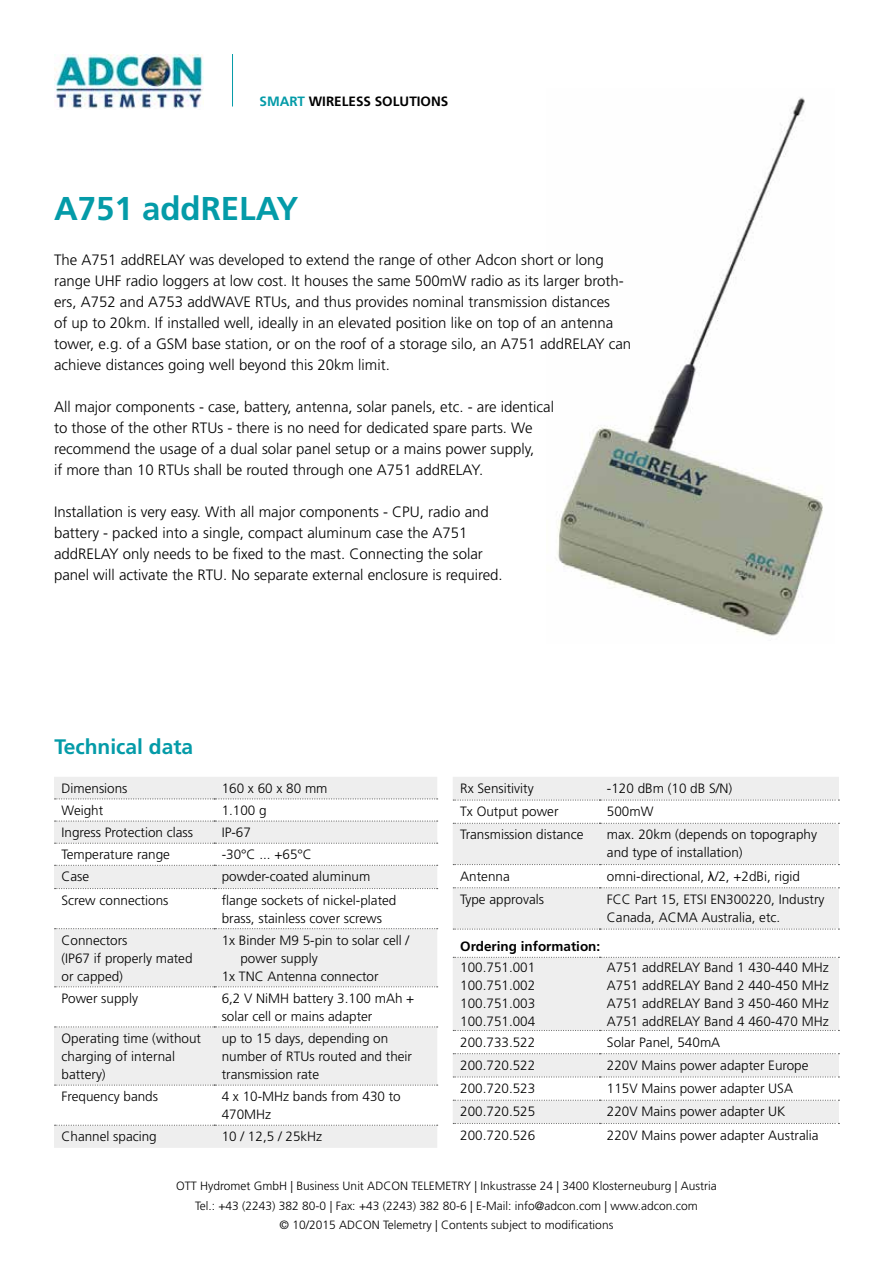
<style>
.page{position:relative;width:893px;height:1263px;background:#fff}
.page>*{position:absolute;margin:0;border:0;box-sizing:border-box;transform-origin:0 0}
.t1{font:700 33px "Frutiger";color:#049ba8}
.t2{font:700 21px "Frutiger";color:#049ba8}
.t3{font:300 15px/21px "Frutiger";color:#000}
.t4{font:300 13.5px/18px "Frutiger";color:#000}
.t5{font:700 13.5px "Frutiger";color:#000}
.t6{font:300 12px/19.5px "Frutiger";color:#000;text-align:center}
.s1{color:#049ba8}
.s2{font-family:"Arial";font-weight:400}
</style>
<div class="page">
<img style="left:557px;top:97px;width:266px;height:539px">
<img style="left:54px;top:54px;width:149px;height:55px">
<div style="left:54px;top:777px;width:383px;height:371px;background:#eee"></div>
<svg style="left:54px;top:799px;width:383px;height:326px;fill:#eee"></svg>
<svg style="left:55px;top:820px;width:383px;height:2px"></svg>
<svg style="left:55px;top:843px;width:383px;height:1px"></svg>
<svg style="left:55px;top:865px;width:383px;height:1px"></svg>
<svg style="left:55px;top:888px;width:383px;height:1px"></svg>
<svg style="left:55px;top:928px;width:383px;height:1px"></svg>
<svg style="left:55px;top:986px;width:383px;height:1px"></svg>
<svg style="left:55px;top:1026px;width:383px;height:1px"></svg>
<svg style="left:55px;top:1084px;width:383px;height:2px"></svg>
<svg style="left:55px;top:1125px;width:383px;height:1px"></svg>
<svg style="left:55px;top:798px;width:383px;height:1px"></svg>
<hr style="left:232px;top:54px;width:1px;height:53px;background:#049ba8">
<div style="left:453px;top:777px;width:386px;height:22px;background:#eee"></div>
<svg style="left:453px;top:822px;width:386px;height:301px;fill:#eee"></svg>
<svg style="left:453px;top:799px;width:386px;height:2px"></svg>
<svg style="left:453px;top:823px;width:386px;height:1px"></svg>
<svg style="left:453px;top:864px;width:386px;height:1px"></svg>
<svg style="left:453px;top:887px;width:386px;height:1px"></svg>
<svg style="left:453px;top:928px;width:386px;height:2px"></svg>
<svg style="left:453px;top:957px;width:386px;height:1px"></svg>
<svg style="left:453px;top:1030px;width:386px;height:1px"></svg>
<svg style="left:453px;top:1053px;width:386px;height:1px"></svg>
<svg style="left:453px;top:1076px;width:386px;height:1px"></svg>
<svg style="left:453px;top:1100px;width:386px;height:1px"></svg>
<svg style="left:453px;top:1123px;width:386px;height:1px"></svg>
<p class="t5" style="left:260px;top:94px;width:190px"><span class="s1">SMART</span> WIRELESS SOLUTIONS</p>
<h1 class="t1" style="left:54px;top:189px;width:246px">A751 addRELAY</h1>
<p class="t3" style="left:54px;top:250px;width:579px">The A751 addRELAY was developed to extend the range of other Adcon short or long range UHF radio loggers at low cost. It houses the same 500mW radio as its larger broth&shy;ers, A752 and A753 addWAVE RTUs, and thus provides nominal transmission distances<br>of up to 20km. If installed well, ideally in an elevated position like on top of an antenna tower, e.g. of a GSM base station, or on the roof of a storage silo, an A751 addRELAY can achieve distances going well beyond this 20km limit.</p>
<p class="t3" style="left:54px;top:397px;width:502px">All major components - case, battery, antenna, solar panels, etc. - are identical to those of the other RTUs - there is no need for dedicated spare parts. We recommend the usage of a dual solar panel setup or a mains power supply,<br>if more than 10 RTUs shall be routed through one A751 addRELAY.</p>
<p class="t3" style="left:54px;top:502px;width:450px">Installation is very easy. With all major components - CPU, radio and battery - packed into a single, compact aluminum case the A751 addRELAY only needs to be fixed to the mast. Connecting the solar panel will activate the RTU. No separate external enclosure is required.</p>
<h2 class="t2" style="left:54px;top:734px;width:140px">Technical data</h2>
<p class="t4" style="left:62px;top:779px;width:68px">Dimensions</p>
<p class="t4" style="left:222px;top:779px;width:107px">160 x 60 x 80 mm</p>
<p class="t4" style="left:62px;top:801px;width:43px">Weight</p>
<p class="t4" style="left:222px;top:801px;width:47px">1.100 g</p>
<p class="t4" style="left:62px;top:824px;width:133px">Ingress Protection class</p>
<p class="t4" style="left:222px;top:824px;width:31px">IP-67</p>
<p class="t4" style="left:62px;top:846px;width:110px">Temperature range</p>
<p class="t4" style="left:222px;top:846px;width:92px">-30°C ... +65°C</p>
<p class="t4" style="left:62px;top:868px;width:29px">Case</p>
<p class="t4" style="left:222px;top:868px;width:150px">powder-coated aluminum</p>
<p class="t4" style="left:62px;top:891px;width:109px">Screw connections</p>
<p class="t4" style="left:222px;top:891px;width:176px">flange sockets of nickel-plated brass, stainless cover screws</p>
<p class="t4" style="left:62px;top:931px;width:133px">Connectors<br>(IP67 if properly mated or capped)</p>
<p class="t4" style="left:222px;top:931px;width:189px">1x Binder M9 5-pin to solar cell /</p>
<p class="t4" style="left:240px;top:949px;width:79px">power supply</p>
<p class="t4" style="left:222px;top:967px;width:158px">1x TNC Antenna connector</p>
<p class="t4" style="left:62px;top:989px;width:78px">Power supply</p>
<p class="t4" style="left:222px;top:989px;width:194px">6,2 V NiMH battery 3.100 mAh + solar cell or mains adapter</p>
<p class="t4" style="left:62px;top:1029px;width:141px">Operating time (without charging of internal battery)</p>
<p class="t4" style="left:222px;top:1029px;width:192px">up to 15 days, depending on number of RTUs routed and their transmission rate</p>
<p class="t4" style="left:62px;top:1088px;width:98px">Frequency bands</p>
<p class="t4" style="left:222px;top:1088px;width:181px">4 x 10-MHz bands from 430 to<br>470MHz</p>
<p class="t4" style="left:62px;top:1128px;width:97px">Channel spacing</p>
<p class="t4" style="left:222px;top:1128px;width:102px">10 / 12,5 / 25kHz</p>
<p class="t4" style="left:460px;top:779px;width:75px">Rx Sensitivity</p>
<p class="t4" style="left:607px;top:779px;width:127px">-120 dBm (10 dB S/N)</p>
<p class="t4" style="left:460px;top:803px;width:100px">Tx Output power</p>
<p class="t4" style="left:607px;top:803px;width:48px">500mW</p>
<p class="t4" style="left:460px;top:826px;width:125px">Transmission distance</p>
<p class="t4" style="left:607px;top:826px;width:212px">max. 20km (depends on topography and type of installation)</p>
<p class="t4" style="left:460px;top:867px;width:51px">Antenna</p>
<p class="t4" style="left:607px;top:867px;width:195px">omni-directional, <span class="s2">λ</span>/2, +2dBi, rigid</p>
<p class="t4" style="left:460px;top:890px;width:85px">Type approvals</p>
<p class="t4" style="left:607px;top:890px;width:219px">FCC Part 15, ETSI EN300220, Industry<br>Canada, ACMA Australia, etc.</p>
<p class="t5" style="left:460px;top:939px;width:142px">Ordering information:</p>
<p class="t4" style="left:460px;top:958px;width:77px;text-align:justify">100.751.001<br>100.751.002<br>100.751.003<br>100.751.004</p>
<p class="t4" style="left:607px;top:958px;width:223px;text-align:justify">A751 addRELAY Band 1 430-440 MHz A751 addRELAY Band 2 440-450 MHz A751 addRELAY Band 3 450-460 MHz A751 addRELAY Band 4 460-470 MHz</p>
<p class="t4" style="left:460px;top:1033px;width:77px">200.733.522</p>
<p class="t4" style="left:607px;top:1033px;width:115px">Solar Panel, 540mA</p>
<p class="t4" style="left:460px;top:1056px;width:77px">200.720.522</p>
<p class="t4" style="left:607px;top:1056px;width:203px">220V Mains power adapter Europe</p>
<p class="t4" style="left:460px;top:1079px;width:77px">200.720.523</p>
<p class="t4" style="left:607px;top:1079px;width:188px">115V Mains power adapter USA</p>
<p class="t4" style="left:460px;top:1103px;width:77px">200.720.525</p>
<p class="t4" style="left:607px;top:1103px;width:180px">220V Mains power adapter UK</p>
<p class="t4" style="left:460px;top:1126px;width:77px">200.720.526</p>
<p class="t4" style="left:607px;top:1126px;width:213px">220V Mains power adapter Australia</p>
<p class="t6" style="left:176px;top:1177px;width:542px">OTT Hydromet GmbH | Business Unit ADCON TELEMETRY | Inkustrasse 24 | 3400 Klosterneuburg | Austria<br>Tel.: +43 (2243) 382 80-0 | Fax: +43 (2243) 382 80-6 | E-Mail: info@adcon.com | www.adcon.com<br>© 10/2015 ADCON Telemetry | Contents subject to modifications</p>
</div>
